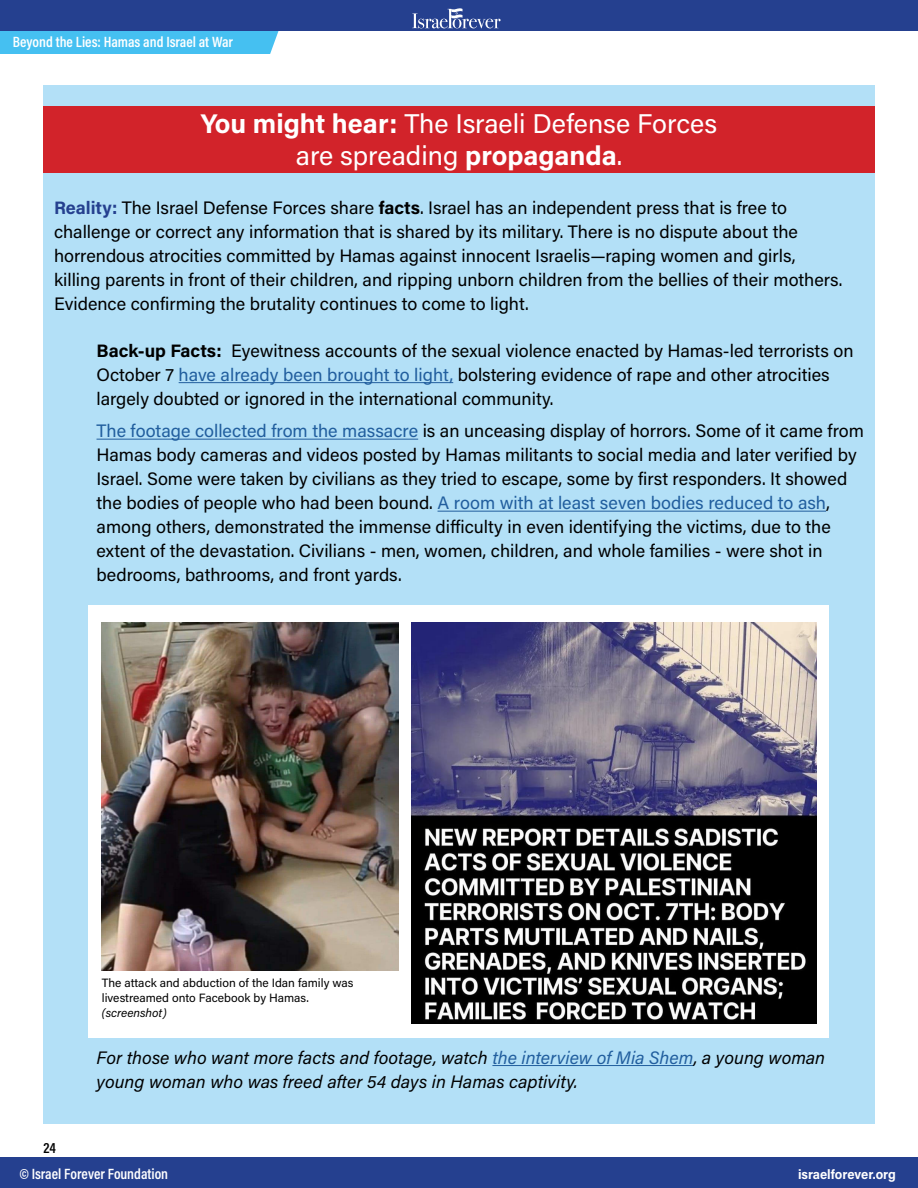
<style>
.page{position:relative;width:918px;height:1188px;background:#fff}
.page>*{position:absolute;margin:0;border:0;box-sizing:border-box;transform-origin:0 0}
.Paragraph_Style_1{font:27px/32.4px "Acumin Pro";color:#fff;text-align:center}
.Paragraph_Style_1-2{font:18px/24px "Acumin Pro";color:#000}
.Paragraph_Style_1-3{font:italic 18px/24px "Acumin Pro";color:#000}
.t1{font:600 15px "Acumin Pro Cond";color:#fff}
.t2{font:15px "Acumin Variable Concept";color:#000}
.t3{font:700 13.5px "Acumin Pro Semi Cond";color:#fff}
.Paragraph_Style_1-4{font:12px/15px "Acumin Pro";color:#000}
.s1{font-weight:700}
.s2{font-weight:700;color:#25408f}
.s3{color:#215e9e}
.s4{font-style:italic}
</style>
<div class="page">
<div style="left:0;top:31px;width:279px;height:23px;background:#45c0f1"></div>
<div style="left:0;top:0;width:918px;height:31px;background:#25408f"></div>
<div style="left:0;top:1157px;width:918px;height:31px;background:#25408f"></div>
<svg style="left:412px;top:8px;width:89px;height:20px"></svg>
<div style="left:43px;top:85px;width:832px;height:1039px;background:#b3e0f7"></div>
<div style="left:89px;top:605px;width:740px;height:432px;background:#fff"></div>
<div style="left:43px;top:106px;width:832px;height:66px;background:#d2232a"></div>
<hr style="left:179px;top:382px;width:274px;height:1px;background:#215e9e">
<hr style="left:97px;top:439px;width:321px;height:1px;background:#215e9e">
<hr style="left:438px;top:511px;width:388px;height:1px;background:#215e9e">
<hr style="left:492px;top:1065px;width:202px;height:1px;background:#215e9e">
<img style="left:102px;top:623px;width:297px;height:347px">
<img style="left:411px;top:623px;width:405px;height:401px">
<p class="t1" style="left:13px;top:32px;width:222px">Beyond the Lies: Hamas and Israel at War</p>
<p class="Paragraph_Style_1" style="left:201px;top:106px;width:518px"><span class="s1">You might hear:</span> The Israeli Defense Forces are spreading <span class="s1">propaganda</span>.</p>
<p class="Paragraph_Style_1-2" style="left:54px;top:195px;width:790px"><span class="s2">Reality:</span> The Israel Defense Forces share <span class="s1">facts</span>. Israel has an independent press that is free to challenge or correct any information that is shared by its military. There is no dispute about the horrendous atrocities committed by Hamas against innocent Israelis—raping women and girls, killing parents in front of their children, and ripping unborn children from the bellies of their mothers.<br>Evidence confirming the brutality continues to come to light.</p>
<p class="Paragraph_Style_1-2" style="left:97px;top:338px;width:759px"><span class="s1">Back-up Facts:</span> E yewitness accounts of the sexual violence enacted by Hamas-led terrorists on<br>October 7 <span class="s3">have already been brought to light,</span> bolstering evidence of rape and other atrocities largely doubted or ignored in the international community.</p>
<p class="Paragraph_Style_1-2" style="left:97px;top:418px;width:769px"><span class="s3">The footage collected from the massacre</span> is an unceasing display of horrors. Some of it came from Hamas body cameras and videos posted by Hamas militants to social media and later verified by Israel. Some were taken by civilians as they tried to escape, some by first responders. It showed the bodies of people who had been bound. <span class="s3">A room with at least seven bodies reduced to ash</span>, among others, demonstrated the immense difficulty in even identifying the victims, due to the extent of the devastation. Civilians - men, women, children, and whole families - were shot in bedrooms, bathrooms, and front yards.</p>
<p class="Paragraph_Style_1-4" style="left:102px;top:975px;width:253px">The attack and abduction of the Idan family was livestreamed onto Facebook by Hamas. <span class="s4">(screenshot)</span></p>
<p class="Paragraph_Style_1-3" style="left:97px;top:1045px;width:730px">For those who want more facts and footage, watch <span class="s3">the interview of Mia Shem</span>, a young woman young woman who was freed after 54 days in Hamas captivity.</p>
<p class="t2" style="left:44px;top:1137px;width:14px">24</p>
<p class="t1" style="left:19px;top:1164px;width:150px">© Israel Forever Foundation</p>
<p class="t3" style="left:798px;top:1164px;width:99px">israelforever.org</p>
</div>
